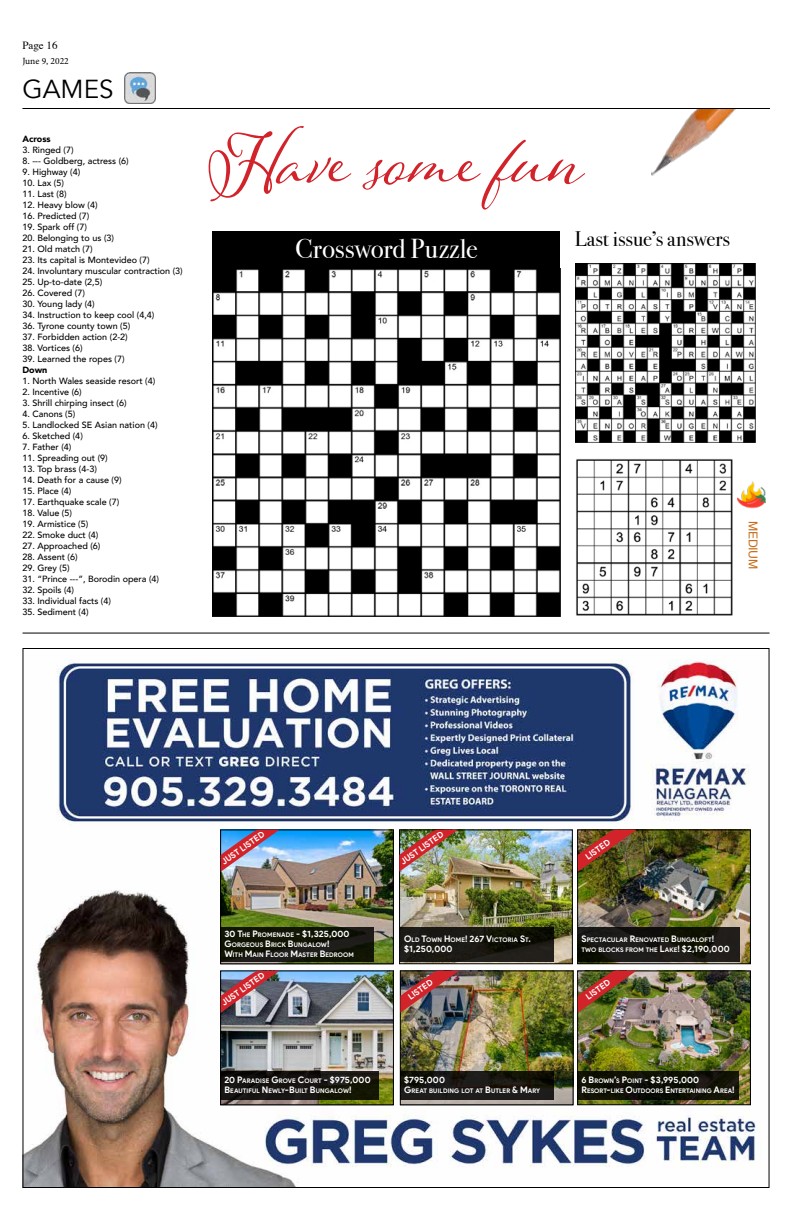
<style>
.page{position:relative;width:792px;height:1224px;background:#fff}
.page>*{position:absolute;margin:0;border:0;box-sizing:border-box;transform-origin:0 0}
.t1{font:94px "Adorn S Pomander";letter-spacing:.01em;color:#d2232a}
.t2{font:27.3px "Bodoni Svty Two ITCTT";letter-spacing:-.005em;color:#fff}
.t3{font:26px "Avenir";color:#000}
.t4{font:21px "Bodoni Svty Two ITCTT";color:#000}
.t5{font:12.2px "Helvetica";letter-spacing:-.01em;color:#c76d1c}
.t6{font:11px "Times";color:#000}
.t7{font:9.5px "Minion Pro";color:#000}
.t8{font:500 9px "Avenir";color:#000}
.t9{font:700 9px "Product Sans";letter-spacing:.01em;color:#fff}
.t10{font:900 9px "Avenir";color:#000}
.t11{font:700 8.4px "Product Sans";color:#fff}
.t12{font:700 6.3px/9.8px "Product Sans";letter-spacing:.01em;color:#fff}
.s1{font-size:6.3px}
.s2{font-size:9px}
</style>
<div class="page">
<img style="left:651px;top:109px;width:85px;height:67px">
<hr style="left:22px;top:108px;width:748px;height:1px;background:#000">
<img style="left:125px;top:72px;width:31px;height:31px">
<img style="left:576px;top:459px;width:157px;height:157px">
<img style="left:738px;top:481px;width:27px;height:27px">
<hr style="left:23px;top:633px;width:747px;height:1px;background:#000">
<img style="left:24px;top:660px;width:732px;height:526px">
<img style="left:401px;top:831px;width:170px;height:131px">
<div style="left:399px;top:829px;width:174px;height:135px;border:1px solid #000"></div>
<img style="left:212px;top:269px;width:348px;height:348px">
<div style="left:212px;top:231px;width:348px;height:38px;background:#000"></div>
<img style="left:576px;top:263px;width:179px;height:180px">
<img style="left:579px;top:831px;width:170px;height:131px">
<div style="left:577px;top:829px;width:174px;height:135px;border:1px solid #000"></div>
<img style="left:579px;top:972px;width:170px;height:131px">
<div style="left:577px;top:970px;width:174px;height:135px;border:1px solid #000"></div>
<img style="left:222px;top:831px;width:170px;height:131px">
<div style="left:220px;top:829px;width:174px;height:135px;border:1px solid #000"></div>
<img style="left:222px;top:972px;width:170px;height:131px">
<div style="left:220px;top:970px;width:174px;height:135px;border:1px solid #000"></div>
<img style="left:402px;top:972px;width:170px;height:131px">
<div style="left:400px;top:970px;width:174px;height:135px;border:1px solid #000"></div>
<svg style="left:220px;top:927px;width:154px;height:34px;background:#13150a"></svg>
<svg style="left:400px;top:927px;width:153px;height:34px;background:#191711"></svg>
<svg style="left:578px;top:927px;width:161px;height:34px;background:#171611"></svg>
<svg style="left:220px;top:1071px;width:159px;height:28px;background:#15130e"></svg>
<svg style="left:400px;top:1071px;width:153px;height:28px;background:#181612"></svg>
<svg style="left:577px;top:1071px;width:162px;height:28px;background:#0f1005"></svg>
<img style="left:399px;top:830px;width:59px;height:42px">
<svg style="left:221px;top:830px;width:59px;height:42px;background:#9a85a2"></svg>
<svg style="left:221px;top:971px;width:59px;height:42px;background:#956774"></svg>
<img style="left:400px;top:971px;width:59px;height:42px">
<img style="left:578px;top:830px;width:59px;height:42px">
<img style="left:578px;top:971px;width:59px;height:42px">
<p class="t6" style="left:22px;top:35px;width:37px">Page 16</p>
<p class="t7" style="left:22px;top:54px;width:48px">June 9, 2022</p>
<h3 class="t3" style="left:22px;top:74px;width:93px">GAMES</h3>
<p class="t10" style="left:22px;top:131px;width:30px">Across</p>
<p class="t8" style="left:22px;top:142px;width:53px">3. Ringed (7)</p>
<p class="t8" style="left:22px;top:153px;width:108px">8. --- Goldberg, actress (6)</p>
<p class="t8" style="left:22px;top:164px;width:59px">9. Highway (4)</p>
<p class="t8" style="left:22px;top:175px;width:43px">10. Lax (5)</p>
<p class="t8" style="left:22px;top:186px;width:46px">11. Last (8)</p>
<p class="t8" style="left:22px;top:197px;width:77px">12. Heavy blow (4)</p>
<p class="t8" style="left:22px;top:208px;width:68px">16. Predicted (7)</p>
<p class="t8" style="left:22px;top:219px;width:66px">19. Spark off (7)</p>
<p class="t8" style="left:22px;top:230px;width:93px">20. Belonging to us (3)</p>
<p class="t8" style="left:22px;top:241px;width:72px">21. Old match (7)</p>
<p class="t8" style="left:22px;top:252px;width:129px">23. Its capital is Montevideo (7)</p>
<p class="t8" style="left:22px;top:263px;width:162px">24. Involuntary muscular contraction (3)</p>
<p class="t8" style="left:22px;top:274px;width:81px">25. Up-to-date (2,5)</p>
<p class="t8" style="left:22px;top:285px;width:64px">26. Covered (7)</p>
<p class="t8" style="left:22px;top:296px;width:74px">30. Young lady (4)</p>
<p class="t8" style="left:22px;top:307px;width:133px">34. Instruction to keep cool (4,4)</p>
<p class="t8" style="left:22px;top:318px;width:109px">36. Tyrone county town (5)</p>
<p class="t8" style="left:22px;top:329px;width:107px">37. Forbidden action (2-2)</p>
<p class="t8" style="left:22px;top:340px;width:62px">38. Vortices (6)</p>
<p class="t8" style="left:22px;top:351px;width:104px">39. Learned the ropes (7)</p>
<p class="t10" style="left:22px;top:362px;width:26px">Down</p>
<p class="t8" style="left:22px;top:373px;width:134px">1. North Wales seaside resort (4)</p>
<p class="t8" style="left:22px;top:384px;width:61px">2. Incentive (6)</p>
<p class="t8" style="left:22px;top:395px;width:106px">3. Shrill chirping insect (6)</p>
<p class="t8" style="left:22px;top:406px;width:54px">4. Canons (5)</p>
<p class="t8" style="left:22px;top:417px;width:137px">5. Landlocked SE Asian nation (4)</p>
<p class="t8" style="left:22px;top:428px;width:62px">6. Sketched (4)</p>
<p class="t8" style="left:22px;top:439px;width:51px">7. Father (4)</p>
<p class="t8" style="left:22px;top:450px;width:87px">11. Spreading out (9)</p>
<p class="t8" style="left:22px;top:461px;width:76px">13. Top brass (4-3)</p>
<p class="t8" style="left:22px;top:472px;width:101px">14. Death for a cause (9)</p>
<p class="t8" style="left:22px;top:483px;width:51px">15. Place (4)</p>
<p class="t8" style="left:22px;top:494px;width:98px">17. Earthquake scale (7)</p>
<p class="t8" style="left:22px;top:505px;width:51px">18. Value (5)</p>
<p class="t8" style="left:22px;top:516px;width:67px">19. Armistice (5)</p>
<p class="t8" style="left:22px;top:527px;width:77px">22. Smoke duct (4)</p>
<p class="t8" style="left:22px;top:538px;width:79px">27. Approached (6)</p>
<p class="t8" style="left:22px;top:549px;width:57px">28. Assent (6)</p>
<p class="t8" style="left:22px;top:560px;width:49px">29. Grey (5)</p>
<p class="t8" style="left:22px;top:571px;width:138px">31. “Prince ---”, Borodin opera (4)</p>
<p class="t8" style="left:22px;top:582px;width:53px">32. Spoils (4)</p>
<p class="t8" style="left:22px;top:593px;width:90px">33. Individual facts (4)</p>
<p class="t8" style="left:22px;top:604px;width:68px">35. Sediment (4)</p>
<h1 class="t1" style="left:208px;top:94px;width:377px">Have some fun</h1>
<h3 class="t4" style="left:575px;top:222px;width:157px">Last issue’s answers</h3>
<h2 class="t2" style="left:295px;top:226px;width:184px">Crossword Puzzle</h2>
<h3 class="t5" style="left:763px;top:521px;width:50px;rotate:90deg">MEDIUM</h3>
<p class="t11" style="left:219px;top:858px;width:52px;rotate:-35deg">JUST LISTED</p>
<p class="t9" style="left:224px;top:929px;width:127px">30 T<span class="s1">HE</span> P<span class="s1">ROMENADE</span> - $1,325,000</p>
<p class="t12" style="left:224px;top:940px;width:131px"><span class="s2">G</span>ORGEOUS <span class="s2">B</span>RICK <span class="s2">B</span>UNGALOW<span class="s2">!<br>W</span>ITH <span class="s2">M</span>AIN <span class="s2">F</span>LOOR <span class="s2">M</span>ASTER <span class="s2">B</span>EDROOM</p>
<p class="t11" style="left:398px;top:858px;width:52px;rotate:-35deg">JUST LISTED</p>
<p class="t12" style="left:404px;top:935px;width:128px"><span class="s2">O</span>LD <span class="s2">T</span>OWN <span class="s2">H</span> OME<span class="s2">! 267 V</span>ICTORIA <span class="s2">S</span>T<span class="s2">.</span></p>
<p class="t9" style="left:404px;top:943px;width:50px">$1,250,000</p>
<p class="t11" style="left:219px;top:999px;width:52px;rotate:-35deg">JUST LISTED</p>
<p class="t11" style="left:406px;top:993px;width:29px;rotate:-35deg">LISTED</p>
<p class="t12" style="left:224px;top:1076px;width:148px"><span class="s2">20 P</span>ARADISE <span class="s2">G</span>ROVE <span class="s2">C</span>OURT <span class="s2">- $975,000<br>B</span>EAUTIFUL <span class="s2">N</span> EWLY<span class="s2">-B</span>UILT <span class="s2">B</span>UNGALOW<span class="s2">!</span></p>
<p class="t9" style="left:404px;top:1075px;width:42px">$795,000</p>
<p class="t12" style="left:404px;top:1086px;width:138px"><span class="s2">G</span>REAT BUILDING LOT AT <span class="s2">B</span>UTLER <span class="s2">&amp; M</span>ARY</p>
<p class="t11" style="left:583px;top:853px;width:29px;rotate:-35deg">LISTED</p>
<p class="t12" style="left:581px;top:935px;width:150px"><span class="s2">S</span>PECTACULAR <span class="s2">R</span>ENOVATED <span class="s2">B</span>UNGALOFT<span class="s2">!<br></span>TWO BLOCKS FROM THE <span class="s2">L</span>AKE<span class="s2">! $2,190,000</span></p>
<p class="t11" style="left:584px;top:993px;width:29px;rotate:-35deg">LISTED</p>
<p class="t9" style="left:581px;top:1075px;width:119px">6 B<span class="s1">ROWN</span>’<span class="s1">S</span> P<span class="s1">OINT</span> - $3,995,000</p>
<p class="t12" style="left:581px;top:1086px;width:155px"><span class="s2">R</span>ESORT<span class="s2">-</span>LIKE <span class="s2">O</span>UTDOORS <span class="s2">E</span> NTERTAINING <span class="s2">A</span>REA<span class="s2">!</span></p>
</div>
